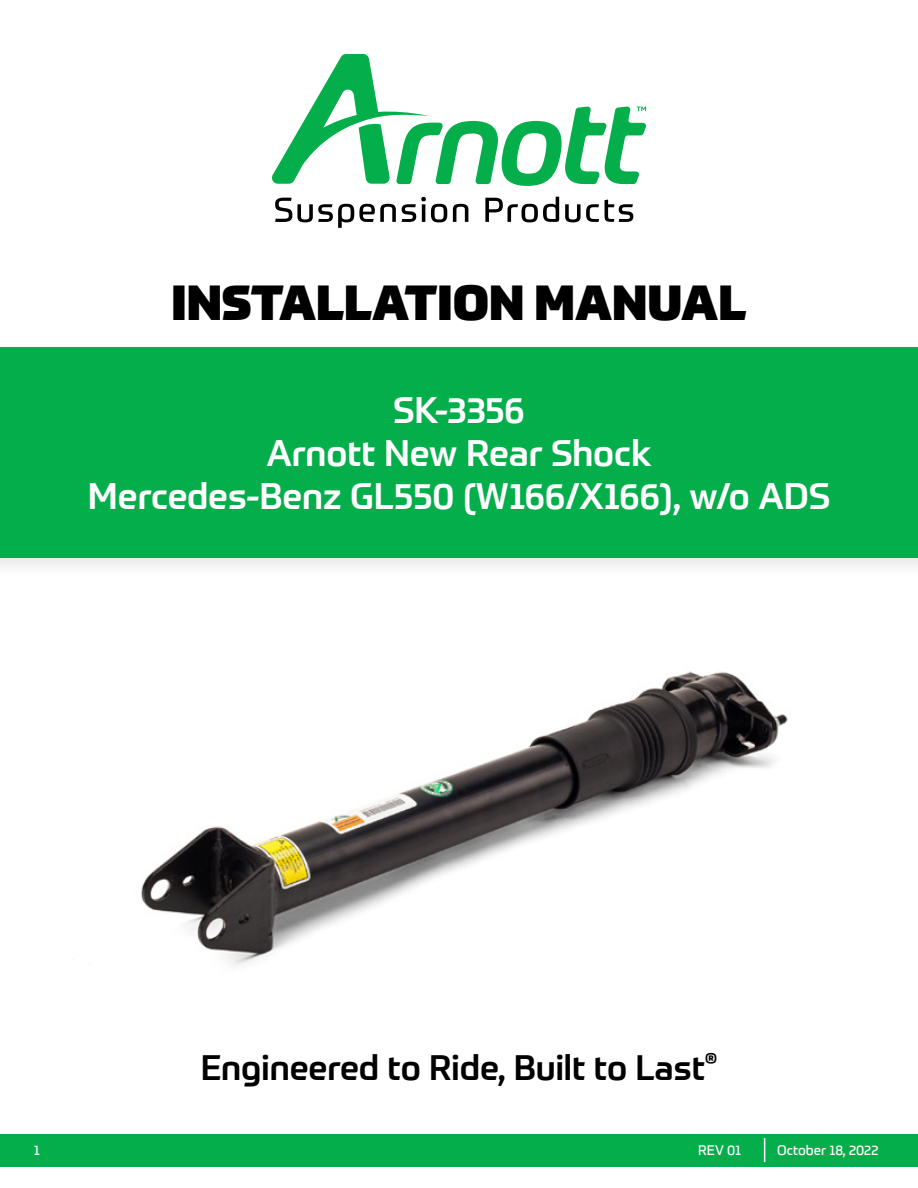
<style>
.page{position:relative;width:918px;height:1188px;background:#fff}
.page>*{position:absolute;margin:0;border:0;box-sizing:border-box;transform-origin:0 0}
.t1{font:900 48px "Prometo";color:#000}
.t2{font:500 36px/43.2px "Prometo";color:#fff;text-align:center}
.t3{font:500 34.5px "Prometo";color:#000}
.t4{font:13.5px "Prometo";color:#fff}
</style>
<div class="page">
<div style="left:0;top:1134px;width:918px;height:32px;background:#04af4b"></div>
<svg style="left:764px;top:1138px;width:1px;height:24px"></svg>
<img style="left:89px;top:671px;width:699px;height:295px">
<div style="left:0;top:339px;width:918px;height:240px;background:#000;opacity:.1"></div>
<div style="left:0;top:347px;width:918px;height:211px;background:#04af4b"></div>
<svg style="left:275px;top:197px;width:358px;height:31px"></svg>
<svg style="left:272px;top:54px;width:374px;height:132px"></svg>
<svg style="left:637px;top:107px;width:9px;height:4px"></svg>
<h1 class="t1" style="left:172px;top:272px;width:576px">INSTALLATION MANUAL</h1>
<p class="t2" style="left:88px;top:388px;width:744px">SK-3356<br>Arnott New Rear Shock<br>Mercedes-Benz GL550 (W166/X166), w/o ADS</p>
<p class="t3" style="left:201px;top:1046px;width:518px">Engineered to Ride, Built to Last<sup>®</sup></p>
<p class="t4" style="left:34px;top:1142px;width:8px">1</p>
<p class="t4" style="left:698px;top:1142px;width:45px">REV 01</p>
<p class="t4" style="left:777px;top:1142px;width:103px">October 18, 2022</p>
</div>
